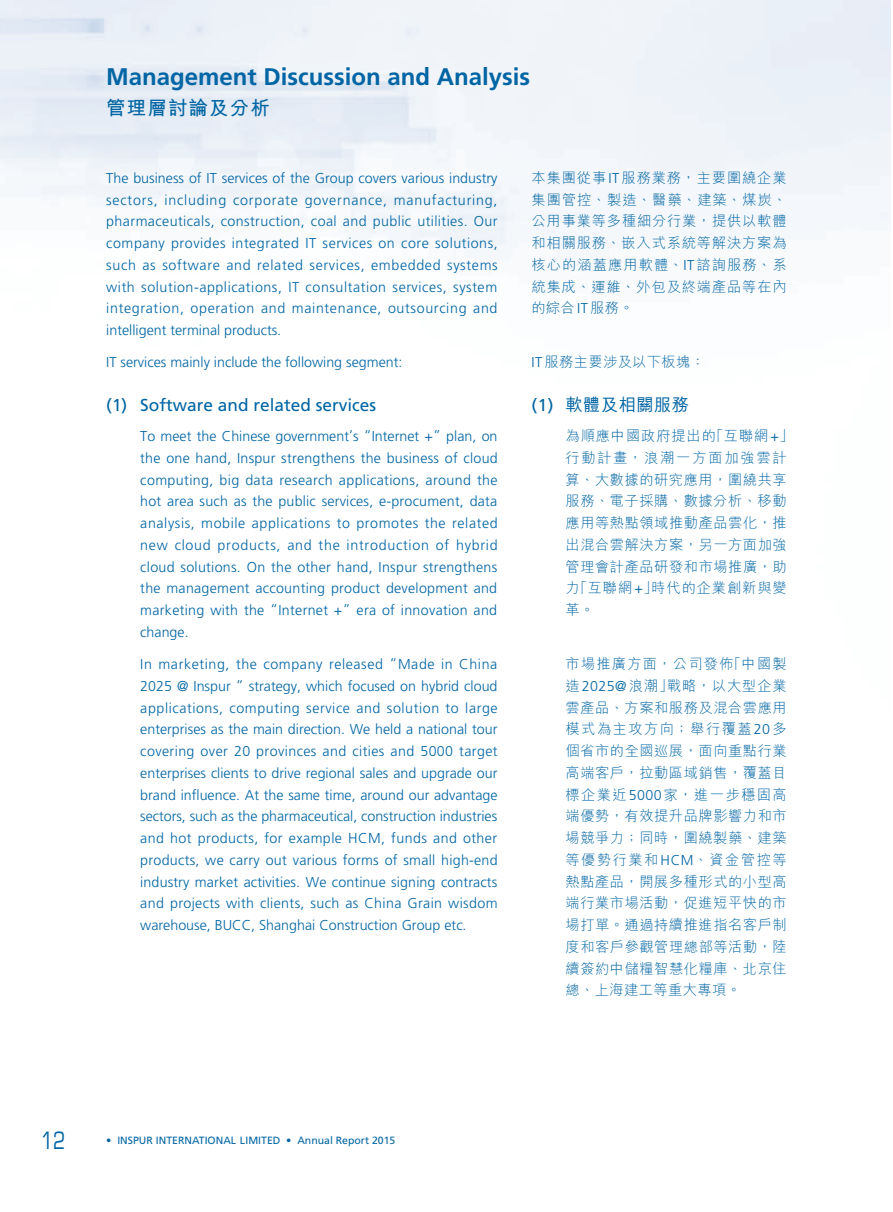
<style>
.page{position:relative;width:893px;height:1212px;background:#fff}
.page>*{position:absolute;margin:0;border:0;box-sizing:border-box;transform-origin:0 0}
.t1{font:700 24px "Frutiger LT Std";color:#0065a4}
.t2{font:condensed 24px "Eurostile LT Std";color:#0065a4;scale:.9 1}
.t3{font:700 19.5px "M Hei HK";letter-spacing:.055em;color:#0065a4}
._4__副標題{font:17.25px "Frutiger LT Std";color:#0065a4}
._9__副標題-C{font:500 17.25px "M Hei HK";letter-spacing:.03em;color:#0065a4}
._1__內文{font:300 14.25px/21.8px "Frutiger LT Std";color:#0065a4;text-align:justify}
._6__內文-C{font:300 14.25px/21.8px "M Hei HK";letter-spacing:.04em;color:#0065a4;text-align:justify}
.t4{font:10.5px "Frutiger LT Std";color:#0065a4}
.s1{font-family:"Frutiger LT Std"}
.s2{font-family:"M Hei HKS"}
.s3{font-family:"Frutiger LT Std";font-weight:400}
</style>
<div class="page">
<h1 class="t1" style="left:106px;top:63px;width:426px">Management Discussion and Analysis</h1>
<h2 class="t3" style="left:106px;top:94px;width:165px">管理層討論及分析</h2>
<p class="_1__內文" style="left:106px;top:167px;width:393px">The business of IT services of the Group covers various industry sectors, including corporate governance, manufacturing, pharmaceuticals, construction, coal and public utilities. Our company provides integrated IT services on core solutions, such as software and related services, embedded systems with solution-applications, IT consultation services, system integration, operation and maintenance, outsourcing and intelligent terminal products.</p>
<p class="_1__內文" style="left:106px;top:352px;width:298px">IT services mainly include the following segment:</p>
<p class="_4__副標題" style="left:106px;top:395px;width:271px">(1) Software and related services</p>
<p class="_1__內文" style="left:140px;top:425px;width:359px">To meet the Chinese government’s “Internet +” plan, on the one hand, Inspur strengthens the business of cloud computing, big data research applications, around the hot area such as the public services, e-procument, data analysis, mobile applications to promotes the related new cloud products, and the introduction of hybrid cloud solutions. On the other hand, Inspur strengthens the management accounting product development and marketing with the “Internet +” era of innovation and change.</p>
<p class="_1__內文" style="left:140px;top:653px;width:359px">In marketing, the company released “Made in China 2025 @ Inspur “ strategy, which focused on hybrid cloud applications, computing service and solution to large enterprises as the main direction. We held a national tour covering over 20 provinces and cities and 5000 target enterprises clients to drive regional sales and upgrade our brand influence. At the same time, around our advantage sectors, such as the pharmaceutical, construction industries and hot products, for example HCM, funds and other products, we carry out various forms of small high-end industry market activities. We continue signing contracts and projects with clients, such as China Grain wisdom warehouse, BUCC, Shanghai Construction Group etc.</p>
<p class="_6__內文-C" style="left:531px;top:166px;width:257px">本集團從事<span class="s1">IT</span>服務業務<span class="s2">，</span>主要圍繞企業集團管控<span class="s2">、</span>製造<span class="s2">、</span>醫藥<span class="s2">、</span>建築<span class="s2">、</span>煤炭<span class="s2">、</span>公用事業等多種細分行業<span class="s2">，</span>提供以軟體和相關服務<span class="s2">、</span>嵌入式系統等解決方案為核心的涵蓋應用軟體<span class="s2">、</span><span class="s1">IT</span>諮詢服務<span class="s2">、</span>系統集成<span class="s2">、</span>運維<span class="s2">、</span>外包及終端產品等在內的綜合<span class="s1">IT</span>服務<span class="s2">。</span></p>
<p class="_6__內文-C" style="left:531px;top:351px;width:175px"><span class="s1">IT</span>服務主要涉及以下板塊<span class="s2">：</span></p>
<p class="_9__副標題-C" style="left:531px;top:392px;width:159px"><span class="s3">(1)</span> 軟體及相關服務</p>
<p class="_6__內文-C" style="left:566px;top:425px;width:230px;text-align:left">為順應中國政府提出的<span class="s2">「</span>互聯網<span class="s1">+</span><span class="s2">」</span>行動計畫<span class="s2">，</span>浪潮一方面加強雲計算<span class="s2">、</span>大數據的研究應用<span class="s2">，</span>圍繞共享服務<span class="s2">、</span>電子採購<span class="s2">、</span>數據分析<span class="s2">、</span>移動應用等熱點領域推動產品雲化<span class="s2">，</span>推出混合雲解決方案<span class="s2">，</span>另一方面加強管理會計產品研發和市場推廣<span class="s2">，</span>助力<span class="s2">「</span>互聯網<span class="s1">+</span><span class="s2">」</span>時代的企業創新與變革<span class="s2">。</span></p>
<p class="_6__內文-C" style="left:566px;top:653px;width:223px">市場推廣方面<span class="s2">，</span>公司發佈<span class="s2">「</span>中國製造<span class="s1">2025@</span>浪潮<span class="s2">」</span>戰略<span class="s2">，</span>以大型企業雲產品<span class="s2">、</span>方案和服務及混合雲應用模式為主攻方向<span class="s2">；</span>舉行覆蓋<span class="s1">20</span>多個省市的全國巡展<span class="s2">，</span>面向重點行業高端客戶<span class="s2">，</span>拉動區域銷售<span class="s2">，</span>覆蓋目標企業近<span class="s1">5000</span>家<span class="s2">，</span>進一步穩固高端優勢<span class="s2">，</span>有效提升品牌影響力和市場競爭力<span class="s2">；</span>同時<span class="s2">，</span>圍繞製藥<span class="s2">、</span>建築等優勢行業和<span class="s1">HCM</span><span class="s2">、</span>資金管控等熱點產品<span class="s2">，</span>開展多種形式的小型高端行業市場活動<span class="s2">，</span>促進短平快的市場打單<span class="s2">。</span>通過持續推進指名客戶制度和客戶參觀管理總部等活動<span class="s2">，</span>陸續簽約中儲糧智慧化糧庫<span class="s2">、</span>北京住總<span class="s2">、</span>上海建工等重大專項<span class="s2">。</span></p>
<h1 class="t2" style="left:41px;top:1126px;width:28px">12</h1>
<p class="t4" style="left:106px;top:1134px;width:291px">• INSPUR INTERNATIONAL LIMITED • Annual Report 2015</p>
</div>
